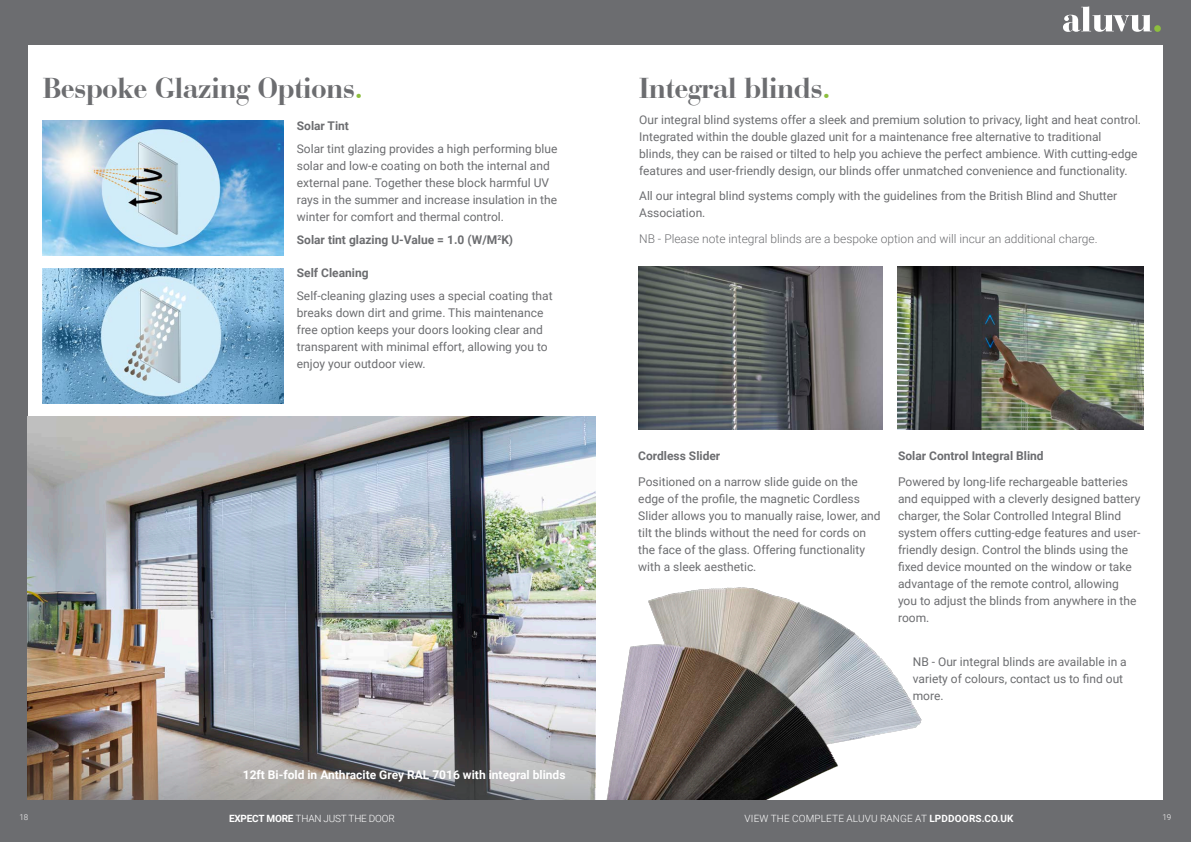
<style>
.page{position:relative;width:1191px;height:842px;background:#6c6d70}
.page>*{position:absolute;margin:0;border:0;box-sizing:border-box;transform-origin:0 0}
.t1{font:700 30px "Bauer Bodoni BT";color:#6c6d70}
.t2{font:12px/17px "Roboto";color:#6c6d70}
.t3{font:700 12px "Roboto";color:#6c6d70}
.t4{font:300 12px "Roboto";color:#6c6d70}
.t5{font:700 12px "Roboto";color:#fff}
.t6{font:300 10px "Roboto";letter-spacing:.015em;color:#fff}
.t7{font:300 10px "Roboto";letter-spacing:-.02em;color:#fff}
.t8{font:300 8px "Roboto";color:#fff}
.s1{color:#8dbe3e}
.s2{font-weight:700}
</style>
<div class="page">
<div style="left:28px;top:45px;width:1134px;height:754px;background:#fff"></div>
<img style="left:897px;top:267px;width:247px;height:162px">
<img style="left:28px;top:416px;width:567px;height:383px">
<img style="left:638px;top:267px;width:244px;height:162px">
<img style="left:43px;top:268px;width:240px;height:135px">
<img style="left:43px;top:121px;width:240px;height:135px">
<img style="left:595px;top:570px;width:327px;height:229px">
<img style="left:28px;top:671px;width:566px;height:128px">
<svg style="left:1063px;top:6px;width:88px;height:26px"></svg>
<div style="left:1154px;top:25px;width:6px;height:7px;background:#8dbe3e;border-radius:50%"></div>
<p class="t1" style="left:43px;top:69px;width:322px">Bespoke Glazing Options<span class="s1">.</span></p>
<p class="t3" style="left:297px;top:118px;width:54px">Solar Tint</p>
<p class="t2" style="left:297px;top:140px;width:262px">Solar tint glazing provides a high performing blue solar and low-e coating on both the internal and external pane. Together these block harmful UV rays in the summer and increase insulation in the winter for comfort and thermal control.</p>
<p class="t3" style="left:297px;top:231px;width:218px">Solar tint glazing U-Value = 1.0 (W/M<sup>2</sup>K)</p>
<p class="t3" style="left:297px;top:265px;width:73px">Self Cleaning</p>
<p class="t2" style="left:297px;top:287px;width:257px">Self-cleaning glazing uses a special coating that breaks down dirt and grime. This maintenance free option keeps your doors looking clear and transparent with minimal effort, allowing you to enjoy your outdoor view.</p>
<p class="t5" style="left:243px;top:767px;width:324px">12ft Bi-fold in Anthracite Grey RAL 7016 with integral blinds</p>
<p class="t1" style="left:639px;top:69px;width:193px">Integral blinds<span class="s1">.</span></p>
<p class="t2" style="left:639px;top:111px;width:503px">Our integral blind systems offer a sleek and premium solution to privacy, light and heat control.<br>Integrated within the double glazed unit for a maintenance free alternative to traditional<br>blinds, they can be raised or tilted to help you achieve the perfect ambience. With cutting-edge features and user-friendly design, our blinds offer unmatched convenience and functionality.</p>
<p class="t2" style="left:639px;top:187px;width:479px">All our integral blind systems comply with the guidelines from the British Blind and Shutter<br>Association.</p>
<p class="t4" style="left:639px;top:230px;width:460px">NB - Please note integral blinds are a bespoke option and will incur an additional charge.</p>
<p class="t3" style="left:638px;top:448px;width:84px">Cordless Slider</p>
<p class="t2" style="left:638px;top:473px;width:244px">Positioned on a narrow slide guide on the edge of the profile, the magnetic Cordless Slider allows you to manually raise, lower, and tilt the blinds without the need for cords on the face of the glass. Offering functionality with a sleek aesthetic.</p>
<p class="t3" style="left:898px;top:448px;width:147px">Solar Control Integral Blind</p>
<p class="t2" style="left:898px;top:473px;width:244px">Powered by long-life rechargeable batteries and equipped with a cleverly designed battery charger, the Solar Controlled Integral Blind system offers cutting-edge features and user&shy;friendly design. Control the blinds using the fixed device mounted on the window or take advantage of the remote control, allowing you to adjust the blinds from anywhere in the room.</p>
<p class="t2" style="left:912px;top:652px;width:215px">NB - Our integral blinds are available in a variety of colours, contact us to find out more.</p>
<p class="t8" style="left:20px;top:812px;width:10px">18</p>
<p class="t7" style="left:229px;top:811px;width:167px"><span class="s2">EXPECT MORE</span> THAN JUST THE DOOR</p>
<p class="t6" style="left:744px;top:811px;width:270px">VIEW THE COMPLETE ALUVU RANGE AT <span class="s2">LPDDOORS.CO.UK</span></p>
<p class="t8" style="left:1162px;top:812px;width:10px">19</p>
</div>
